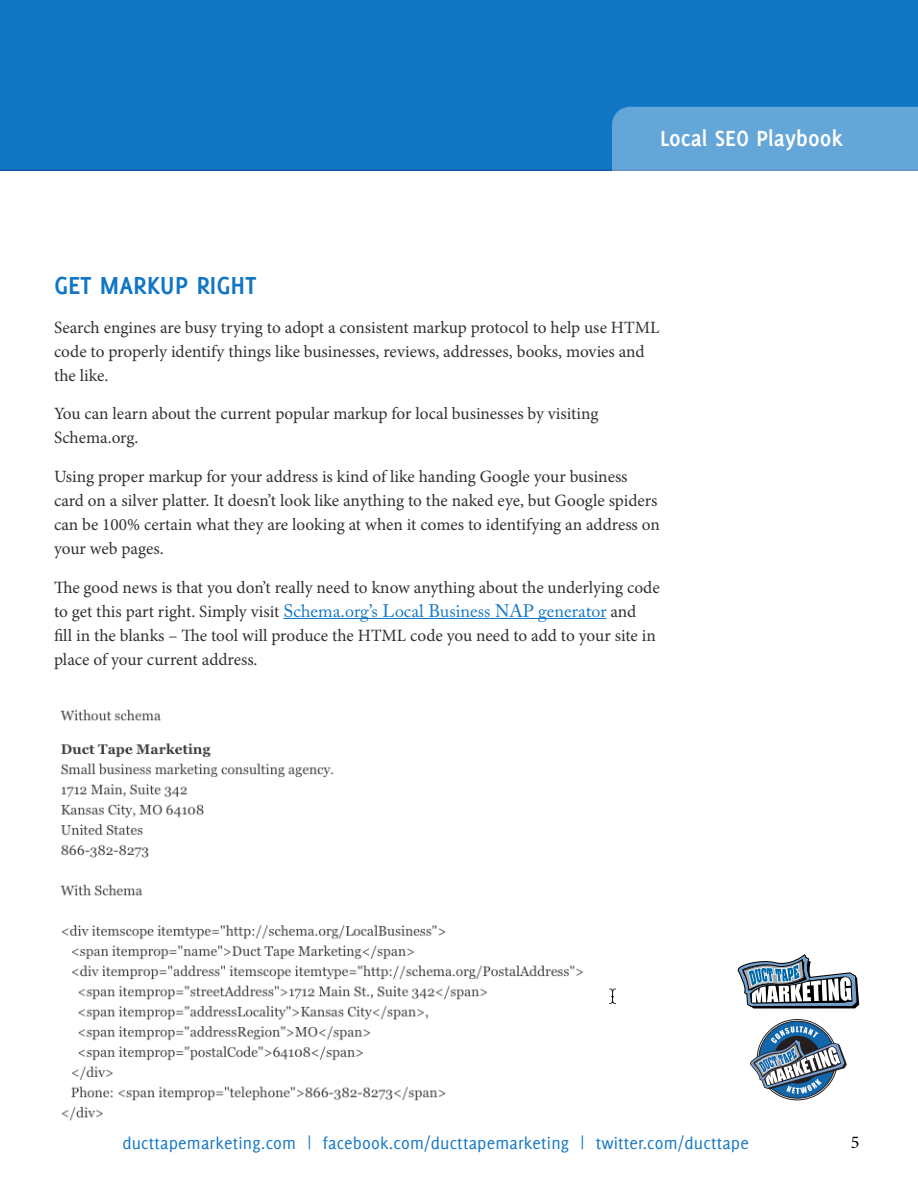
<style>
.page{position:relative;width:918px;height:1188px;background:#fff}
.page>*{position:absolute;margin:0;border:0;box-sizing:border-box;transform-origin:0 0}
.t1{font:700 27px "Delicious";color:#1176c4}
.t2{font:700 24px "Delicious";color:#fff}
.t3{font:18px "Delicious";letter-spacing:.01em;color:#1176c4}
.t4{font:18px "Adobe Caslon Pro";color:#1176c4}
.t5{font:18px "Minion Pro";color:#000}
.t6{font:17.25px/24px "Minion Pro";color:#313131}
.s1{font-family:"Minion Pro";font-size:17.25px;color:#313131}
</style>
<div class="page">
<div style="left:0;top:0;width:918px;height:171px;background:#1176c4"></div>
<div style="left:612px;top:107px;width:306px;height:64px;background:#65a6d9"></div>
<svg style="left:750px;top:1026px;width:97px;height:74px"></svg>
<svg style="left:738px;top:954px;width:121px;height:55px"></svg>
<hr style="left:283px;top:618px;width:324px;height:1px;background:#1176c4">
<img style="left:60px;top:709px;width:556px;height:412px">
<h2 class="t2" style="left:660px;top:124px;width:184px">Local SEO Playbook</h2>
<h1 class="t1" style="left:54px;top:270px;width:204px">GET MARKUP RIGHT</h1>
<p class="t6" style="left:54px;top:315px;width:607px">Search engines are busy trying to adopt a consistent markup protocol to help use HTML code to properly identify things like businesses, reviews, addresses, books, movies and the like.</p>
<p class="t6" style="left:54px;top:402px;width:546px">You can learn about the current popular markup for local businesses by visiting<br>Schema.org.</p>
<p class="t6" style="left:54px;top:465px;width:607px">Using proper markup for your address is kind of like handing Google your business card on a silver platter. It doesn’t look like anything to the naked eye, but Google spiders can be 100% certain what they are looking at when it comes to identifying an address on your web pages.</p>
<p class="t6" style="left:54px;top:575px;width:607px">The good news is that you don’t really need to know anything about the underlying code</p>
<p class="t4" style="left:54px;top:600px;width:584px"><span class="s1">to get this part right. Simply visit</span> Schema.org’s Local Business NAP generator <span class="s1">and</span></p>
<p class="t6" style="left:54px;top:623px;width:603px">fill in the blanks – The tool will produce the HTML code you need to add to your site in place of your current address.</p>
<p class="t3" style="left:122px;top:1133px;width:628px">ducttapemarketing.com | facebook.com/ducttapemarketing | twitter.com/ducttape</p>
<p class="t5" style="left:851px;top:1131px;width:10px">5</p>
</div>
